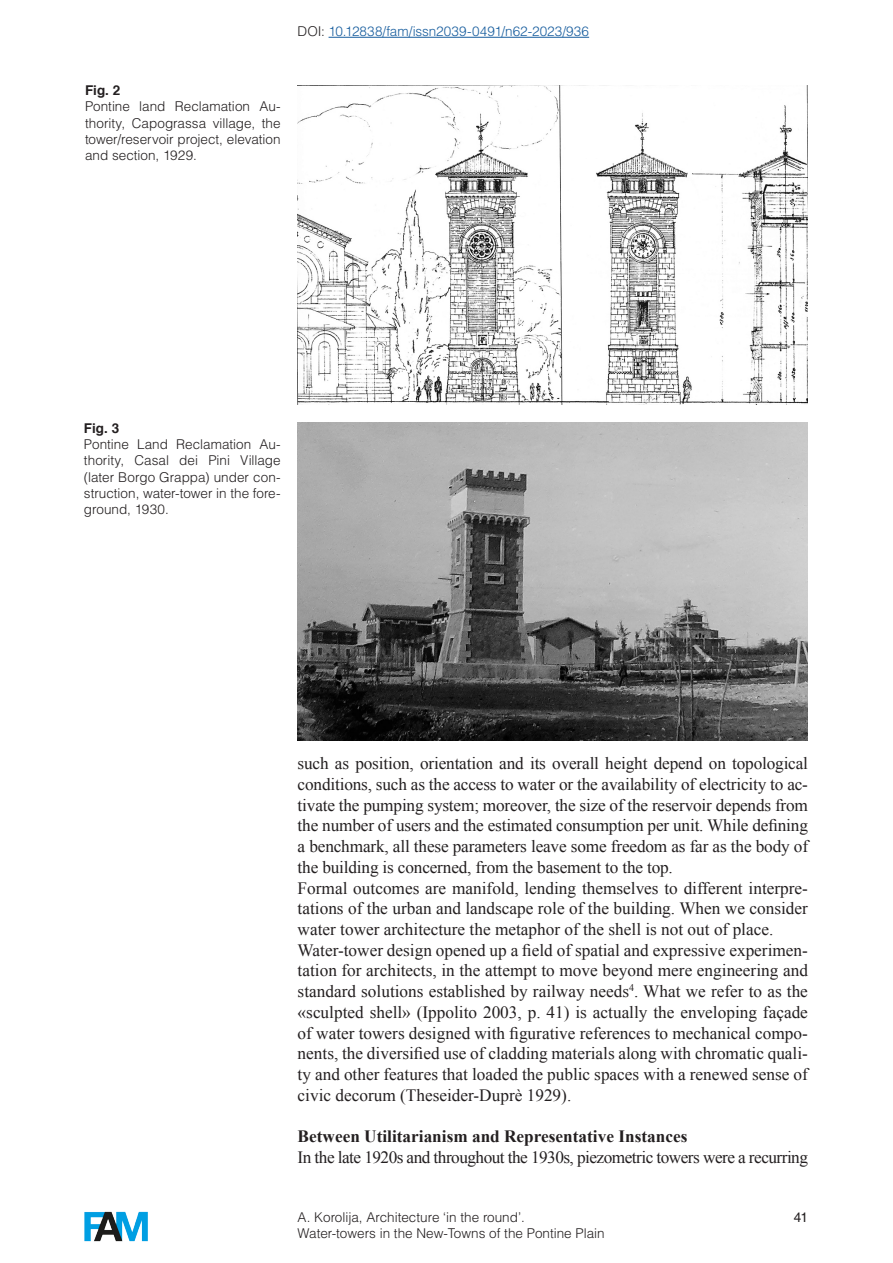
<style>
.page{position:relative;width:893px;height:1263px;background:#fff}
.page>*{position:absolute;margin:0;border:0;box-sizing:border-box;transform-origin:0 0}
.Testo{font:17.25px/20.7px "Times New Roman";letter-spacing:-.01em;color:#231f20;text-align:justify}
.Testo-2{font:17.25px "Times New Roman";letter-spacing:-.03em;color:#231f20}
.Testo-3{font:700 17.25px "Times New Roman";color:#231f20}
.Testo_Dida{font:300 13.5px/16.2px "Helvetica LT Std";color:#231f20;text-align:justify}
.t1{font:300 13.5px "Helvetica LT Std";color:#175d9e}
.Fig__N{font:700 13.5px "Helvetica";color:#231f20}
.t2{font:13.5px "Helvetica";color:#231f20}
.s1{color:#231f20}
</style>
<div class="page">
<img style="left:298px;top:85px;width:510px;height:320px">
<img style="left:298px;top:423px;width:510px;height:317px">
<hr style="left:329px;top:37px;width:260px;height:1px;background:#175d9e">
<img style="left:84px;top:1211px;width:64px;height:31px">
<p class="t1" style="left:298px;top:23px;width:293px"><span class="s1">DOI:</span> 10.12838/fam/issn2039-0491/n62-2023/936</p>
<p class="Fig__N" style="left:85px;top:80px;width:37px">Fig. 2</p>
<p class="Testo_Dida" style="left:85px;top:98px;width:197px">Pontine land Reclamation Au&shy;thority, Capograssa village, the tower/reservoir project, elevation and section, 1929.</p>
<p class="Fig__N" style="left:84px;top:417px;width:37px">Fig. 3</p>
<p class="Testo_Dida" style="left:84px;top:436px;width:198px">Pontine Land Reclamation Au&shy;thority, Casal dei Pini Village (later Borgo Grappa) under con&shy;struction, water-tower in the fore&shy;ground, 1930.</p>
<p class="Testo" style="left:298px;top:753px;width:512px">such as position, orientation and its overall height depend on topological conditions, such as the access to water or the availability of electricity to ac&shy;tivate the pumping system; moreover, the size of the reservoir depends from the number of users and the estimated consumption per unit. While defining a benchmark, all these parameters leave some freedom as far as the body of the building is concerned, from the basement to the top.</p>
<p class="Testo" style="left:298px;top:877px;width:512px">Formal outcomes are manifold, lending themselves to different interpre&shy;tations of the urban and landscape role of the building. When we consider water tower architecture the metaphor of the shell is not out of place.</p>
<p class="Testo" style="left:298px;top:939px;width:512px">Water-tower design opened up a field of spatial and expressive experimen&shy;tation for architects, in the attempt to move beyond mere engineering and standard solutions established by railway needs<sup>4</sup>. What we refer to as the «sculpted shell» (Ippolito 2003, p. 41) is actually the enveloping façade of water towers designed with figurative references to mechanical compo&shy;nents, the diversified use of cladding materials along with chromatic quali&shy;ty and other features that loaded the public spaces with a renewed sense of civic decorum (Theseider-Duprè 1929).</p>
<p class="Testo-3" style="left:298px;top:1124px;width:391px">Between Utilitarianism and Representative Instances</p>
<p class="Testo-2" style="left:298px;top:1145px;width:512px">In the late 1920s and throughout the 1930s, piezometric towers were a recurring</p>
<p class="Testo_Dida" style="left:298px;top:1208px;width:229px">A. Korolija, Architecture ‘in the round’.</p>
<p class="Testo_Dida" style="left:298px;top:1225px;width:309px">Water-towers in the New-Towns of the Pontine Plain</p>
<p class="t2" style="left:794px;top:1209px;width:16px">41</p>
</div>
